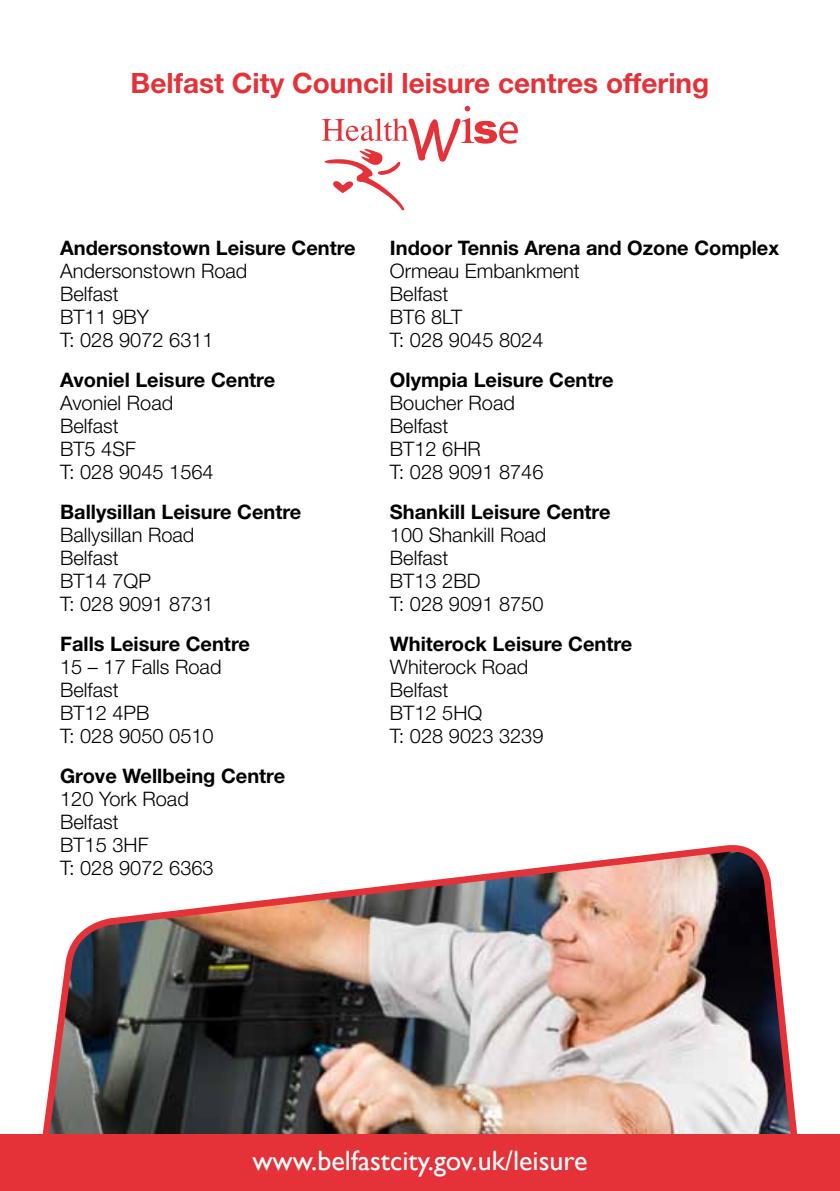
<style>
.page{position:relative;width:840px;height:1191px;background:#fff}
.page>*{position:absolute;margin:0;border:0;box-sizing:border-box;transform-origin:0 0}
.t1{font:700 28px "Helvetica Neue";color:#e53138}
.t2{font:28px "Gill Sans";color:#fff}
.t3{font:300 20px/23px "Helvetica Neue";color:#000}
.t4{font:700 20px "Helvetica Neue";color:#000}
</style>
<div class="page">
<img style="left:42px;top:845px;width:756px;height:289px">
<div style="left:0;top:1134px;width:839px;height:57px;background:#e53138"></div>
<svg style="left:322px;top:106px;width:195px;height:104px"></svg>
<h1 class="t1" style="left:131px;top:66px;width:580px">Belfast City Council leisure centres offering</h1>
<p class="t4" style="left:60px;top:236px;width:297px">Andersonstown Leisure Centre</p>
<p class="t3" style="left:60px;top:259px;width:189px">Andersonstown Road<br>Belfast<br>BT11 9BY<br>T: 028 9072 6311</p>
<p class="t4" style="left:60px;top:368px;width:216px">Avoniel Leisure Centre</p>
<p class="t3" style="left:60px;top:391px;width:155px">Avoniel Road<br>Belfast<br>BT5 4SF<br>T: 028 9045 1564</p>
<p class="t4" style="left:60px;top:500px;width:243px">Ballysillan Leisure Centre</p>
<p class="t3" style="left:60px;top:523px;width:155px">Ballysillan Road<br>Belfast<br>BT14 7QP<br>T: 028 9091 8731</p>
<p class="t4" style="left:60px;top:632px;width:191px">Falls Leisure Centre</p>
<p class="t3" style="left:60px;top:655px;width:163px">15 – 17 Falls Road<br>Belfast<br>BT12 4PB<br>T: 028 9050 0510</p>
<p class="t4" style="left:60px;top:764px;width:226px">Grove Wellbeing Centre</p>
<p class="t3" style="left:60px;top:787px;width:155px">120 York Road<br>Belfast<br>BT15 3HF<br>T: 028 9072 6363</p>
<p class="t4" style="left:390px;top:236px;width:390px">Indoor Tennis Arena and Ozone Complex</p>
<p class="t3" style="left:390px;top:259px;width:191px">Ormeau Embankment<br>Belfast<br>BT6 8LT<br>T: 028 9045 8024</p>
<p class="t4" style="left:390px;top:368px;width:225px">Olympia Leisure Centre</p>
<p class="t3" style="left:390px;top:391px;width:155px">Boucher Road<br>Belfast<br>BT12 6HR<br>T: 028 9091 8746</p>
<p class="t4" style="left:390px;top:500px;width:222px">Shankill Leisure Centre</p>
<p class="t3" style="left:390px;top:523px;width:158px">100 Shankill Road<br>Belfast<br>BT13 2BD<br>T: 028 9091 8750</p>
<p class="t4" style="left:390px;top:632px;width:244px">Whiterock Leisure Centre</p>
<p class="t3" style="left:390px;top:655px;width:155px">Whiterock Road<br>Belfast<br>BT12 5HQ<br>T: 028 9023 3239</p>
<h1 class="t2" style="left:252px;top:1143px;width:336px">www.belfastcity.gov.uk/leisure</h1>
</div>
